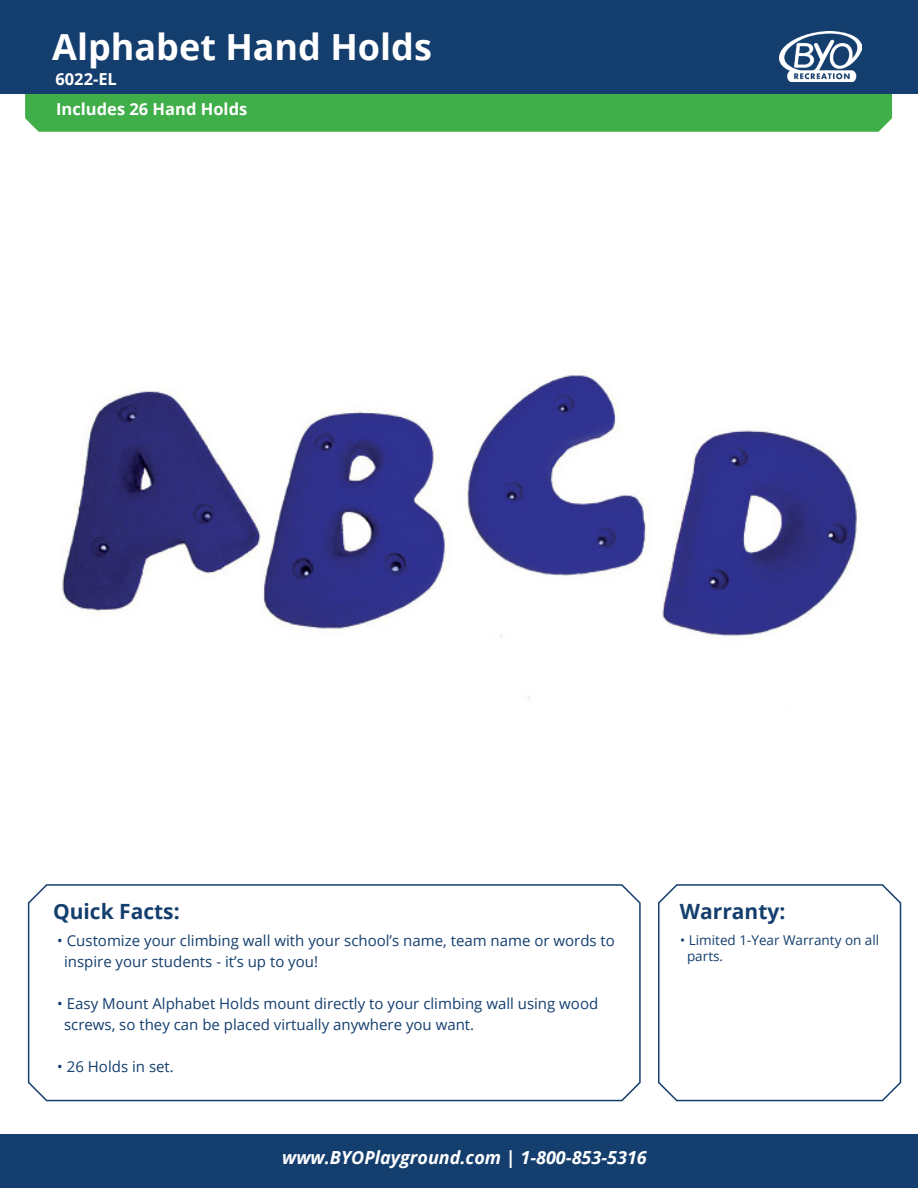
<style>
.page{position:relative;width:918px;height:1188px;background:#fff}
.page>*{position:absolute;margin:0;border:0;box-sizing:border-box;transform-origin:0 0}
.t1{font:700 36px "Open Sans";color:#fff}
.t2{font:700 21px "Open Sans";color:#143e6e}
.t3{font:italic 700 18px "Open Sans";color:#fff}
.t4{font:700 16.5px "Open Sans";color:#fff}
.t5{font:15px/21px "Open Sans";color:#143e6e}
.t6{font:13.5px/16.2px "Open Sans";color:#143e6e}
</style>
<div class="page">
<div style="left:25px;top:94px;width:867px;height:38px;background:#40ae49"></div>
<div style="left:0;top:1134px;width:918px;height:54px;background:#143e6e"></div>
<div style="left:0;top:0;width:918px;height:94px;background:#143e6e"></div>
<svg style="left:658px;top:884px;width:244px;height:218px"></svg>
<svg style="left:27px;top:884px;width:614px;height:218px"></svg>
<img style="left:780px;top:31px;width:82px;height:51px">
<img style="left:62px;top:371px;width:795px;height:328px">
<p class="t1" style="left:52px;top:22px;width:381px">Alphabet Hand Holds</p>
<p class="t4" style="left:55px;top:68px;width:63px">6022-EL</p>
<p class="t4" style="left:56px;top:97px;width:193px">Includes 26 Hand Holds</p>
<p class="t2" style="left:53px;top:896px;width:128px">Quick Facts:</p>
<p class="t2" style="left:680px;top:896px;width:107px">Warranty:</p>
<p class="t5" style="left:64px;top:930px;width:552px;text-indent:-7px">• Customize your climbing wall with your school’s name, team name or words to inspire your students - it’s up to you!</p>
<p class="t5" style="left:64px;top:993px;width:536px;text-indent:-7px">• Easy Mount Alphabet Holds mount directly to your climbing wall using wood screws, so they can be placed virtually anywhere you want.</p>
<p class="t5" style="left:57px;top:1056px;width:118px">• 26 Holds in set.</p>
<p class="t3" style="left:282px;top:1145px;width:366px">www.BYOPlayground.com | 1-800-853-5316</p>
<p class="t6" style="left:687px;top:932px;width:194px;text-indent:-7px">• Limited 1-Year Warranty on all parts.</p>
</div>
